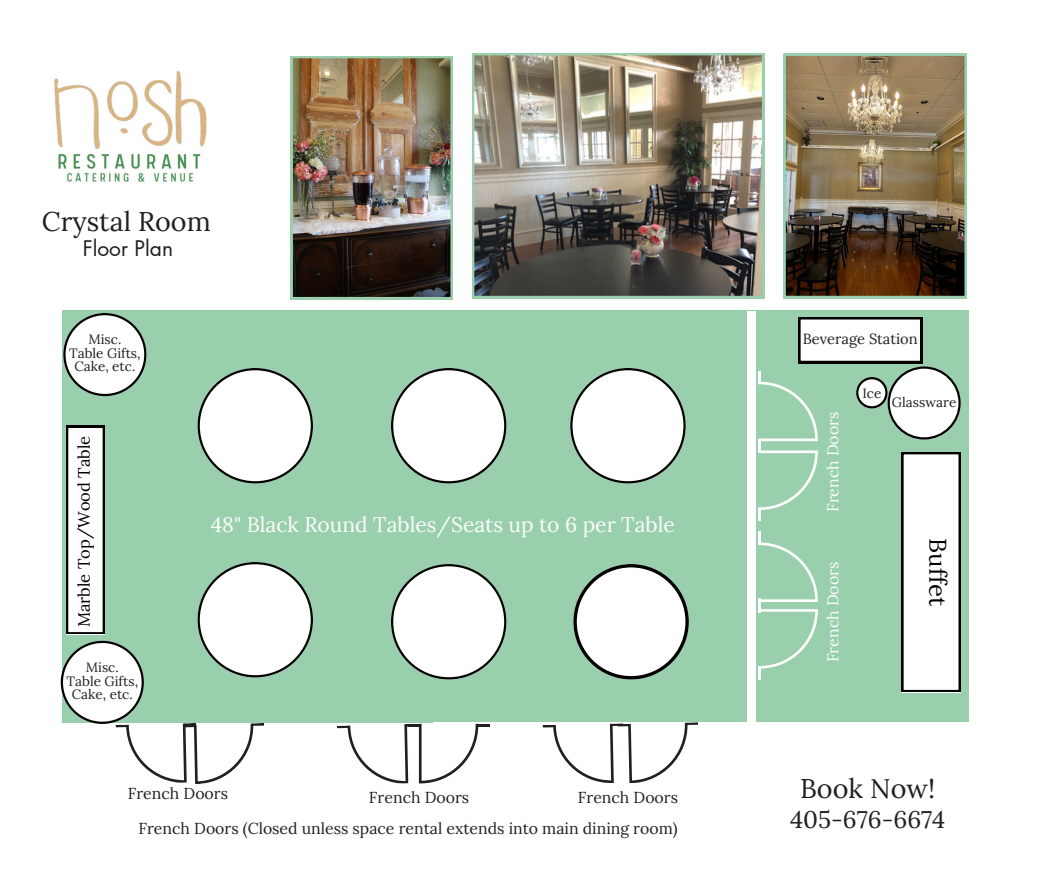
<style>
.page{position:relative;width:1058px;height:887px;background:#fff}
.page>*{position:absolute;margin:0;border:0;box-sizing:border-box;transform-origin:0 0}
.t1{font:27px "Lora";color:#231f20}
.t2{font:24px "Lora";color:#231f20}
.t3{font:24px "Lora";color:#000}
.t4{font:21px "Lora";color:#fdfdfd}
.t5{font:21px "Futura LT Pro";color:#231f20}
.t6{font:16.5px "Lora";color:#000}
.t7{font:15.75px "Lora";color:#231f20}
.t8{font:15.75px "Lora";color:#fdfdfd}
.t9{font:14.7px "Lora";color:#231f20}
.t10{font:13.5px/13.5px "Lora";color:#231f20;text-align:center}
</style>
<div class="page">
<div style="left:62px;top:310px;width:370px;height:412px;background:#99cfad"></div>
<div style="left:391px;top:310px;width:577px;height:412px;background:#99cfad"></div>
<svg style="left:391px;top:368px;width:115px;height:115px"></svg>
<svg style="left:570px;top:368px;width:115px;height:115px"></svg>
<svg style="left:391px;top:564px;width:115px;height:115px"></svg>
<svg style="left:573px;top:564px;width:116px;height:115px"></svg>
<div style="left:747px;top:311px;width:8px;height:436px;background:#fff"></div>
<svg style="left:542px;top:722px;width:156px;height:61px"></svg>
<svg style="left:337px;top:723px;width:152px;height:61px"></svg>
<svg style="left:758px;top:317px;width:202px;height:374px"></svg>
<svg style="left:61px;top:313px;width:252px;height:471px"></svg>
<img style="left:472px;top:53px;width:292px;height:245px">
<img style="left:783px;top:54px;width:183px;height:244px">
<img style="left:54px;top:71px;width:153px;height:111px">
<img style="left:291px;top:56px;width:162px;height:243px">
<h4 class="t1" style="left:42px;top:204px;width:170px">Crystal Room</h4>
<p class="t5" style="left:83px;top:238px;width:92px">Floor Plan</p>
<p class="t10" style="left:88px;top:333px;width:34px">Misc.</p>
<p class="t10" style="left:69px;top:346px;width:73px">Table Gifts,<br>Cake, etc.</p>
<p class="t6" style="left:73px;top:627px;width:193px;rotate:-90deg">Marble Top/Wood Table</p>
<p class="t10" style="left:86px;top:660px;width:34px">Misc.</p>
<h4 class="t10" style="left:67px;top:674px;width:73px">Table Gifts,<br>Cake, etc.</h4>
<p class="t4" style="left:211px;top:511px;width:465px">48" Black Round Tables/Seats up to 6 per Table</p>
<p class="t7" style="left:128px;top:783px;width:102px">French Doors</p>
<h2 class="t7" style="left:369px;top:787px;width:102px">French Doors</h2>
<p class="t7" style="left:578px;top:787px;width:102px">French Doors</p>
<p class="t7" style="left:138px;top:818px;width:540px">French Doors (Closed unless space rental extends into main dining room)</p>
<p class="t9" style="left:802px;top:329px;width:116px">Beverage Station</p>
<h3 class="t8" style="left:822px;top:512px;width:102px;rotate:-90deg">French Doors</h3>
<p class="t8" style="left:822px;top:662px;width:102px;rotate:-90deg">French Doors</p>
<p class="t10" style="left:862px;top:386px;width:21px">Ice</p>
<p class="t10" style="left:892px;top:395px;width:66px">Glassware</p>
<h4 class="t3" style="left:953px;top:538px;width:69px;rotate:90deg">Buffet</h4>
<p class="t1" style="left:800px;top:771px;width:137px">Book Now!</p>
<p class="t2" style="left:790px;top:803px;width:157px">405-676-6674</p>
</div>
